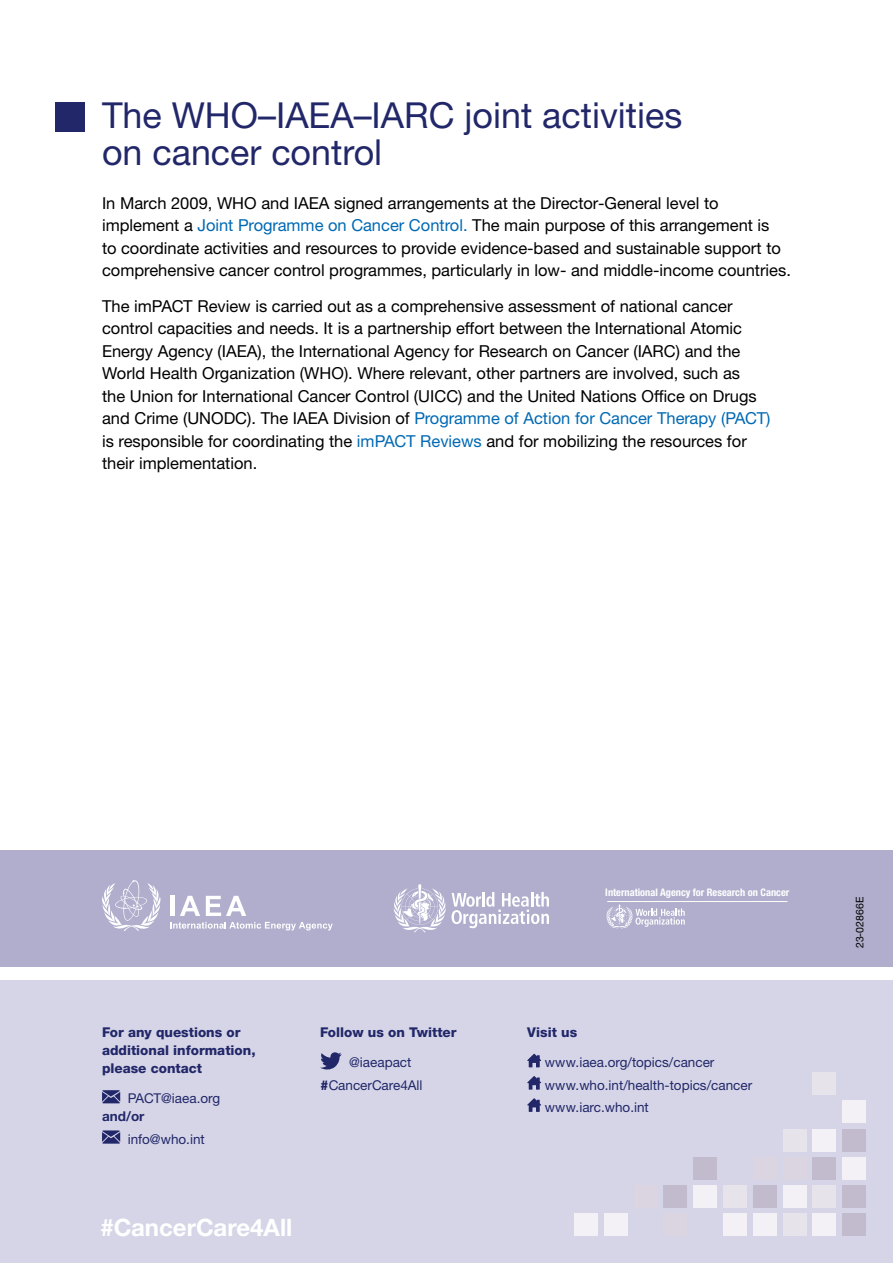
<style>
.page{position:relative;width:893px;height:1263px;background:#fff}
.page>*{position:absolute;margin:0;border:0;box-sizing:border-box;transform-origin:0 0}
.t1{font:35.85px/37.5px "Helvetica Neue LTW1 G";color:#212769}
.t2{font:700 24px "Helvetica Neue LTW1 G";color:#fff}
.t3{font:16.5px/22.5px "Helvetica Neue LTW1 G";color:#000}
.t4{font:13.5px/22.2px "Helvetica Neue LTW1 G";color:#212769}
.t5{font:800 13.5px/18px "Helvetica Neue LTW1 G";color:#212769}
.t6{font:700 13.5px "Helvetica Neue LTW1 G";color:#212769}
.t7{font:10.5px "Helvetica Neue LTW1 G";color:#000}
.t8{font:700 condensed 10.35px "Helvetica Neue LTW1 G";color:#fff}
.s1{color:#0069b4}
.s2{font-weight:800}
</style>
<div class="page">
<div style="left:0;top:980px;width:893px;height:283px;background:#d6d5e7"></div>
<div style="left:0;top:850px;width:893px;height:117px;background:#b1aecd"></div>
<div style="left:842px;top:1213px;width:24px;height:23px;background:#c2bbcd"></div>
<div style="left:842px;top:1185px;width:24px;height:23px;background:#c2bbcd"></div>
<div style="left:842px;top:1157px;width:24px;height:22px;background:#f3f1f5"></div>
<div style="left:842px;top:1129px;width:24px;height:22px;background:#c2bbcd"></div>
<div style="left:842px;top:1100px;width:24px;height:23px;background:#f3f1f5"></div>
<div style="left:812px;top:1213px;width:24px;height:23px;background:#f3f1f5"></div>
<div style="left:812px;top:1185px;width:24px;height:23px;background:#e6e3eb"></div>
<div style="left:812px;top:1157px;width:24px;height:22px;background:#c2bbcd"></div>
<div style="left:812px;top:1129px;width:24px;height:22px;background:#f3f1f5"></div>
<div style="left:783px;top:1213px;width:23px;height:23px;background:#e6e3eb"></div>
<div style="left:783px;top:1185px;width:23px;height:23px;background:#f3f1f5"></div>
<div style="left:783px;top:1157px;width:23px;height:22px;background:#dad5e1"></div>
<div style="left:783px;top:1129px;width:23px;height:22px;background:#e6e3eb"></div>
<div style="left:753px;top:1213px;width:24px;height:23px;background:#f3f1f5"></div>
<div style="left:753px;top:1185px;width:24px;height:23px;background:#c2bbcd"></div>
<div style="left:753px;top:1157px;width:24px;height:22px;background:#dad5e1"></div>
<div style="left:723px;top:1213px;width:24px;height:23px;background:#f3f1f5"></div>
<div style="left:723px;top:1185px;width:24px;height:23px;background:#e6e3eb"></div>
<div style="left:693px;top:1185px;width:24px;height:23px;background:#f3f1f5"></div>
<div style="left:693px;top:1157px;width:24px;height:22px;background:#c2bbcd"></div>
<div style="left:663px;top:1213px;width:24px;height:23px;background:#dad5e1"></div>
<div style="left:663px;top:1185px;width:24px;height:23px;background:#c2bbcd"></div>
<div style="left:634px;top:1185px;width:23px;height:23px;background:#dad5e1"></div>
<div style="left:604px;top:1213px;width:24px;height:23px;background:#f3f1f5"></div>
<div style="left:574px;top:1213px;width:24px;height:23px;background:#f3f1f5"></div>
<div style="left:812px;top:1072px;width:24px;height:23px;background:#e6e3eb"></div>
<svg style="left:102px;top:1090px;width:18px;height:13px"></svg>
<svg style="left:102px;top:1130px;width:18px;height:13px"></svg>
<svg style="left:320px;top:1052px;width:22px;height:18px"></svg>
<svg style="left:527px;top:1054px;width:14px;height:13px"></svg>
<svg style="left:527px;top:1076px;width:14px;height:13px"></svg>
<svg style="left:527px;top:1098px;width:14px;height:14px"></svg>
<svg style="left:102px;top:880px;width:59px;height:51px"></svg>
<hr style="left:171px;top:896px;width:4px;height:20px;background:#fff">
<svg style="left:180px;top:896px;width:20px;height:20px"></svg>
<svg style="left:206px;top:896px;width:40px;height:20px"></svg>
<svg style="left:170px;top:922px;width:163px;height:8px"></svg>
<svg style="left:452px;top:892px;width:97px;height:36px"></svg>
<svg style="left:394px;top:884px;width:52px;height:48px"></svg>
<svg style="left:606px;top:904px;width:79px;height:25px"></svg>
<hr style="left:607px;top:901px;width:180px;height:1px;background:#fff">
<div style="left:55px;top:102px;width:30px;height:30px;background:#212769"></div>
<h1 class="t1" style="left:102px;top:96px;width:582px">The WHO–IAEA–IARC joint activities on cancer control</h1>
<p class="t3" style="left:102px;top:192px;width:690px">In March 2009, WHO and IAEA signed arrangements at the Director-General level to implement a <span class="s1">Joint Programme on Cancer Control.</span> The main purpose of this arrangement is<br>to coordinate activities and resources to provide evidence-based and sustainable support to comprehensive cancer control programmes, particularly in low- and middle-income countries.</p>
<p class="t3" style="left:102px;top:294px;width:670px">The imPACT Review is carried out as a comprehensive assessment of national cancer control capacities and needs. It is a partnership effort between the International Atomic Energy Agency (IAEA), the International Agency for Research on Cancer (IARC) and the World Health Organization (WHO). Where relevant, other partners are involved, such as<br>the Union for International Cancer Control (UICC) and the United Nations Office on Drugs and Crime (UNODC). The IAEA Division of <span class="s1">Programme of Action for Cancer Therapy (PACT) </span>is responsible for coordinating the <span class="s1">imPACT Reviews</span> and for mobilizing the resources for their implementation.</p>
<p class="t5" style="left:102px;top:1023px;width:155px">For any questions or additional information, please contact</p>
<p class="t4" style="left:128px;top:1087px;width:94px">PACT@iaea.org</p>
<p class="t6" style="left:102px;top:1108px;width:44px">and/or</p>
<p class="t4" style="left:128px;top:1128px;width:79px">info@who.int</p>
<h2 class="t2" style="left:100px;top:1212px;width:194px">#CancerCare4All</h2>
<p class="t5" style="left:320px;top:1023px;width:138px">Follow us on Twitter</p>
<p class="t4" style="left:320px;top:1051px;width:104px;text-indent:29px">@iaeapact <span class="s2">#</span>CancerCare4All</p>
<p class="t8" style="left:605px;top:886px;width:185px">International Agency for Research on Cancer</p>
<p class="t5" style="left:527px;top:1023px;width:51px">Visit us</p>
<p class="t4" style="left:545px;top:1051px;width:209px">www.iaea.org/topics/cancer www.who.int/health-topics/cancer www.iarc.who.int</p>
<p class="t7" style="left:853px;top:948px;width:53px;rotate:-90deg">23-02866E</p>
</div>
